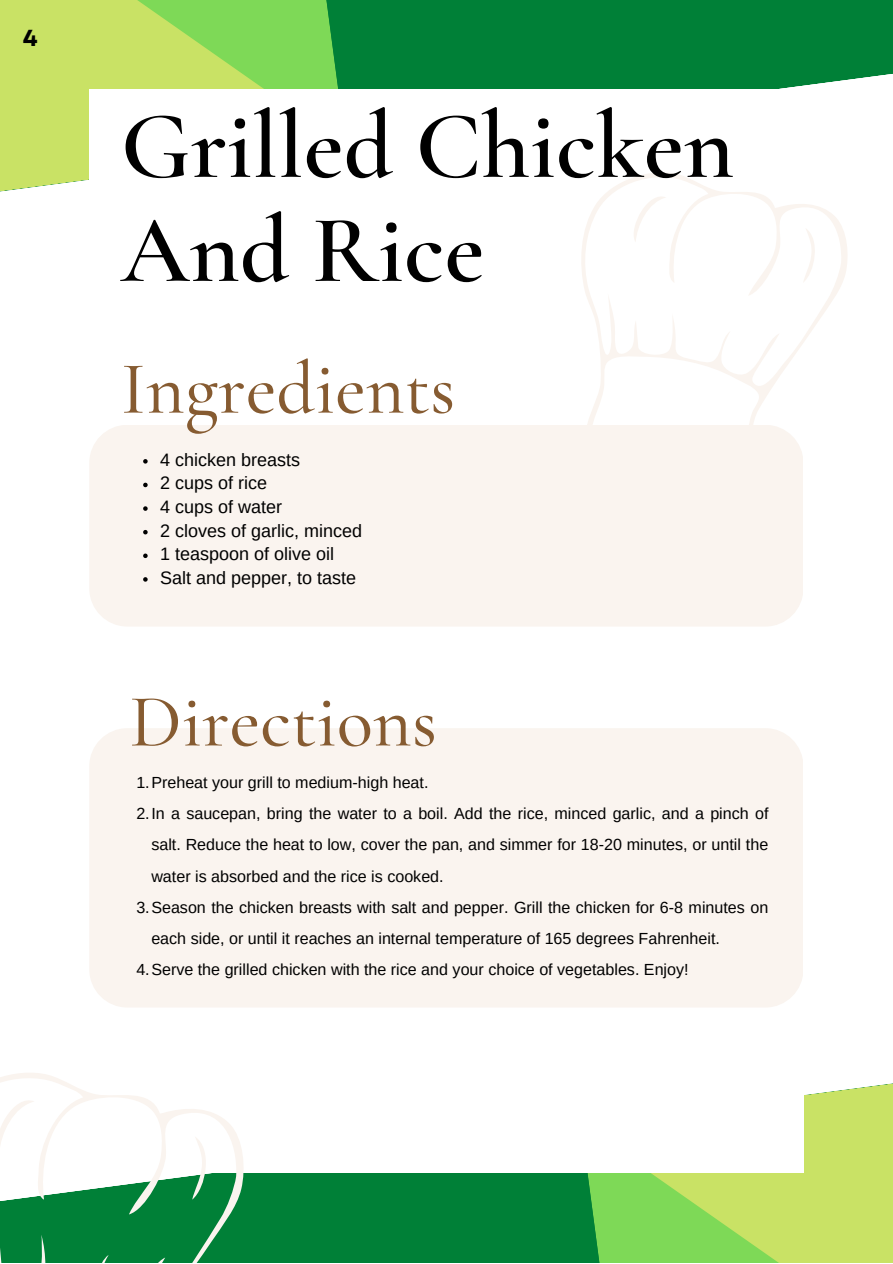
<style>
.page{position:relative;width:893px;height:1264px;background:#fff}
.page>*{position:absolute;margin:0;border:0;box-sizing:border-box;transform-origin:0 0}
.t1{font:600 96.45px/103.9px "Cormorant Garamond";color:#000}
.t2{font:500 75px "Cormorant Garamond";color:#865b31}
.t3{font:700 23.1px "Garet";color:#000}
.t4{font:18px/23.5px "Arimo";color:#000}
.t5{font:16.05px "Arimo";color:#000}
</style>
<div class="page">
<div style="left:246px;top:1173px;width:335px;height:89px;background:#008037"></div>
<div style="left:345px;top:0;width:547px;height:89px;background:#008037"></div>
<svg style="left:581px;top:1083px;width:311px;height:179px;background:#addc63"></svg>
<svg style="left:0;top:0;width:345px;height:192px;background:#aedd61"></svg>
<div style="left:89px;top:89px;width:714px;height:1083px;background:#fff"></div>
<div style="left:89px;top:728px;width:714px;height:279px;background:#faf4ef;border-radius:38px"></div>
<div style="left:89px;top:425px;width:714px;height:201px;background:#faf4ef;border-radius:38px"></div>
<svg style="left:581px;top:172px;width:266px;height:285px"></svg>
<svg style="left:0;top:1073px;width:246px;height:189px"></svg>
<svg style="left:143px;top:459px;width:5px;height:4px"></svg>
<svg style="left:143px;top:482px;width:5px;height:5px"></svg>
<svg style="left:143px;top:506px;width:5px;height:5px"></svg>
<svg style="left:143px;top:530px;width:5px;height:4px"></svg>
<svg style="left:143px;top:553px;width:5px;height:5px"></svg>
<svg style="left:143px;top:577px;width:5px;height:4px"></svg>
<h3 class="t3" style="left:23px;top:21px;width:16px">4</h3>
<h1 class="t1" style="left:121px;top:94px;width:615px">Grilled Chicken<br>And Rice</h1>
<h2 class="t2" style="left:121px;top:343px;width:336px">Ingredients</h2>
<p class="t4" style="left:160px;top:448px;width:203px">4 chicken breasts<br>2 cups of rice<br>4 cups of water<br>2 cloves of garlic, minced<br>1 teaspoon of olive oil<br>Salt and pepper, to taste</p>
<h2 class="t2" style="left:130px;top:676px;width:309px">Directions</h2>
<p class="t5" style="left:136px;top:773px;width:293px">1.Preheat your grill to medium-high heat.</p>
<p class="t5" style="left:136px;top:804px;width:633px">2.In a saucepan, bring the water to a boil. Add the rice, minced garlic, and a pinch of</p>
<p class="t5" style="left:151px;top:836px;width:618px">salt. Reduce the heat to low, cover the pan, and simmer for 18-20 minutes, or until the</p>
<p class="t5" style="left:151px;top:867px;width:294px">water is absorbed and the rice is cooked.</p>
<p class="t5" style="left:136px;top:898px;width:633px">3.Season the chicken breasts with salt and pepper. Grill the chicken for 6-8 minutes on</p>
<p class="t5" style="left:151px;top:929px;width:570px">each side, or until it reaches an internal temperature of 165 degrees Fahrenheit.</p>
<p class="t5" style="left:136px;top:960px;width:553px">4.Serve the grilled chicken with the rice and your choice of vegetables. Enjoy!</p>
</div>
